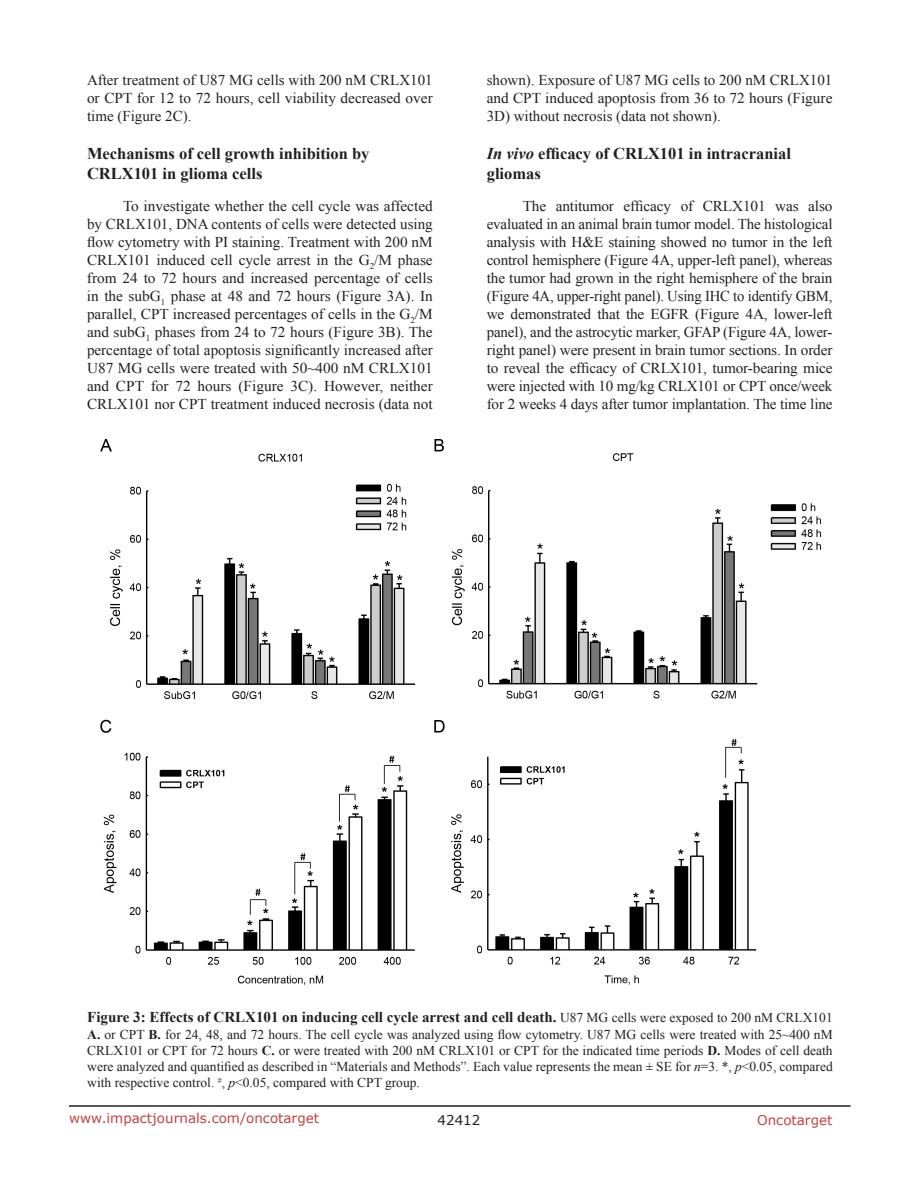
<style>
.page{position:relative;width:918px;height:1188px;background:#fff}
.page>*{position:absolute;margin:0;border:0;box-sizing:border-box;transform-origin:0 0}
.t1{font:700 16.5px/19.8px "Times New Roman";color:#231f20}
.t2{font:15px/18px "Times New Roman";color:#231f20;text-align:justify}
.t3{font:700 15px "Times New Roman";color:#231f20}
.t4{font:13.5px/16.2px "Times New Roman";color:#231f20;text-align:justify}
.t5{font:13.5px "Verdana";color:#c24141}
.t6{font:13.5px "Verdana";color:#231f20}
.s1{font-style:italic}
.s2{font-weight:400;font-size:13.5px}
.s3{font-weight:700}
</style>
<div class="page">
<hr style="left:69px;top:1105px;width:781px;height:2px;background:#231f20">
<img style="left:100px;top:439px;width:720px;height:546px">
<p class="t2" style="left:87px;top:71px;width:347px">After treatment of U87 MG cells with 200 nM CRLX101 or CPT for 12 to 72 hours, cell viability decreased over time (Figure 2C).</p>
<p class="t1" style="left:87px;top:143px;width:284px">Mechanisms of cell growth inhibition by<br>CRLX101 in glioma cells</p>
<p class="t2" style="left:87px;top:196px;width:347px;text-indent:36px">To investigate whether the cell cycle was affected by CRLX101, DNA contents of cells were detected using flow cytometry with PI staining. Treatment with 200 nM CRLX101 induced cell cycle arrest in the G<sub>2</sub>/M phase from 24 to 72 hours and increased percentage of cells in the subG<sub>1</sub> phase at 48 and 72 hours (Figure 3A). In parallel, CPT increased percentages of cells in the G<sub>2</sub>/M and subG<sub>1</sub> phases from 24 to 72 hours (Figure 3B). The percentage of total apoptosis significantly increased after U87 MG cells were treated with 50~400 nM CRLX101 and CPT for 72 hours (Figure 3C). However, neither CRLX101 nor CPT treatment induced necrosis (data not</p>
<p class="t2" style="left:487px;top:71px;width:347px">shown). Exposure of U87 MG cells to 200 nM CRLX101 and CPT induced apoptosis from 36 to 72 hours (Figure 3D) without necrosis (data not shown).</p>
<p class="t1" style="left:487px;top:143px;width:306px"><span class="s1">In vivo</span> efficacy of CRLX101 in intracranial gliomas</p>
<p class="t2" style="left:487px;top:196px;width:347px;text-indent:36px">The antitumor efficacy of CRLX101 was also evaluated in an animal brain tumor model. The histological analysis with H&amp;E staining showed no tumor in the left control hemisphere (Figure 4A, upper-left panel), whereas the tumor had grown in the right hemisphere of the brain (Figure 4A, upper-right panel). Using IHC to identify GBM, we demonstrated that the EGFR (Figure 4A, lower-left panel), and the astrocytic marker, GFAP (Figure 4A, lower&shy;right panel) were present in brain tumor sections. In order to reveal the efficacy of CRLX101, tumor-bearing mice were injected with 10 mg/kg CRLX101 or CPT once/week for 2 weeks 4 days after tumor implantation. The time line</p>
<p class="t3" style="left:87px;top:1007px;width:747px">Figure 3: Effects of CRLX101 on inducing cell cycle arrest and cell death. <span class="s2">U87 MG cells were exposed to 200 nM CRLX101</span></p>
<p class="t4" style="left:87px;top:1026px;width:747px"><span class="s3">A.</span> or CPT <span class="s3">B.</span> for 24, 48, and 72 hours. The cell cycle was analyzed using flow cytometry. U87 MG cells were treated with 25~400 nM CRLX101 or CPT for 72 hours <span class="s3">C.</span> or were treated with 200 nM CRLX101 or CPT for the indicated time periods <span class="s3">D.</span> Modes of cell death were analyzed and quantified as described in “Materials and Methods”. Each value represents the mean ± SE for <span class="s1">n</span>=3. *, <span class="s1">p</span>&lt;0.05, compared with respective control. <sup>#</sup>, <span class="s1">p</span>&lt;0.05, compared with CPT group.</p>
<p class="t5" style="left:69px;top:1109px;width:252px">www.impactjournals.com/oncotarget</p>
<p class="t6" style="left:438px;top:1111px;width:44px">42412</p>
<p class="t5" style="left:757px;top:1111px;width:77px">Oncotarget</p>
</div>
